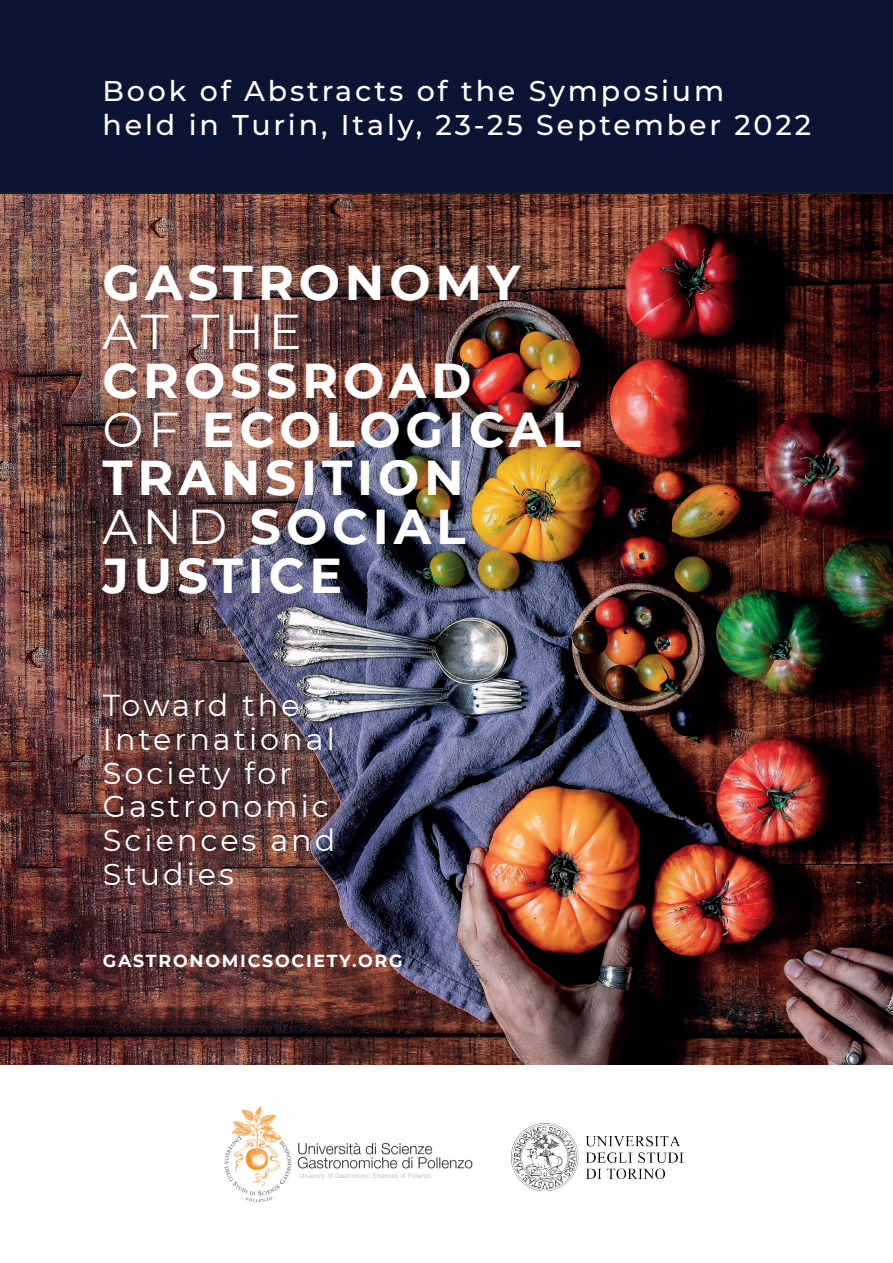
<style>
.page{position:relative;width:893px;height:1263px;background:#fff}
.page>*{position:absolute;margin:0;border:0;box-sizing:border-box;transform-origin:0 0}
.t1{font:700 48.9px/48.9px "Montserrat";letter-spacing:.1em;color:#fff}
.t2{font:48.9px "Montserrat";color:#fff}
.t3{font:30.3px/33.8px "Montserrat";letter-spacing:.1em;color:#fff}
.t4{font:500 28.5px/34.2px "Montserrat";letter-spacing:.1em;color:#fff}
.t5{font:700 17.4px "Montserrat";letter-spacing:.1em;color:#fff}
.s1{font-weight:400}
</style>
<div class="page">
<img style="left:0;top:194px;width:893px;height:871px">
<img style="left:225px;top:1106px;width:247px;height:96px">
<img style="left:511px;top:1124px;width:172px;height:67px">
<div style="left:0;top:0;width:893px;height:194px;background:#0c1433"></div>
<p class="t4" style="left:102px;top:73px;width:710px">Book of Abstracts of the Symposium<br>held in Turin, Italy, 23-25 September 2022</p>
<h1 class="t1" style="left:102px;top:258px;width:419px">GASTRONOMY</h1>
<h1 class="t2" style="left:102px;top:302px;width:201px">AT THE</h1>
<h1 class="t1" style="left:102px;top:356px;width:480px">CROSSROAD<br><span class="s1">OF</span> ECOLOGICAL<br>TRANSITION<br><span class="s1">AND</span> SOCIAL<br>JUSTICE</h1>
<p class="t3" style="left:103px;top:688px;width:234px">Toward the<br>International<br>Society for<br>Gastronomic<br>Sciences and<br>Studies</p>
<p class="t5" style="left:103px;top:950px;width:301px">GASTRONOMICSOCIETY.ORG</p>
</div>
